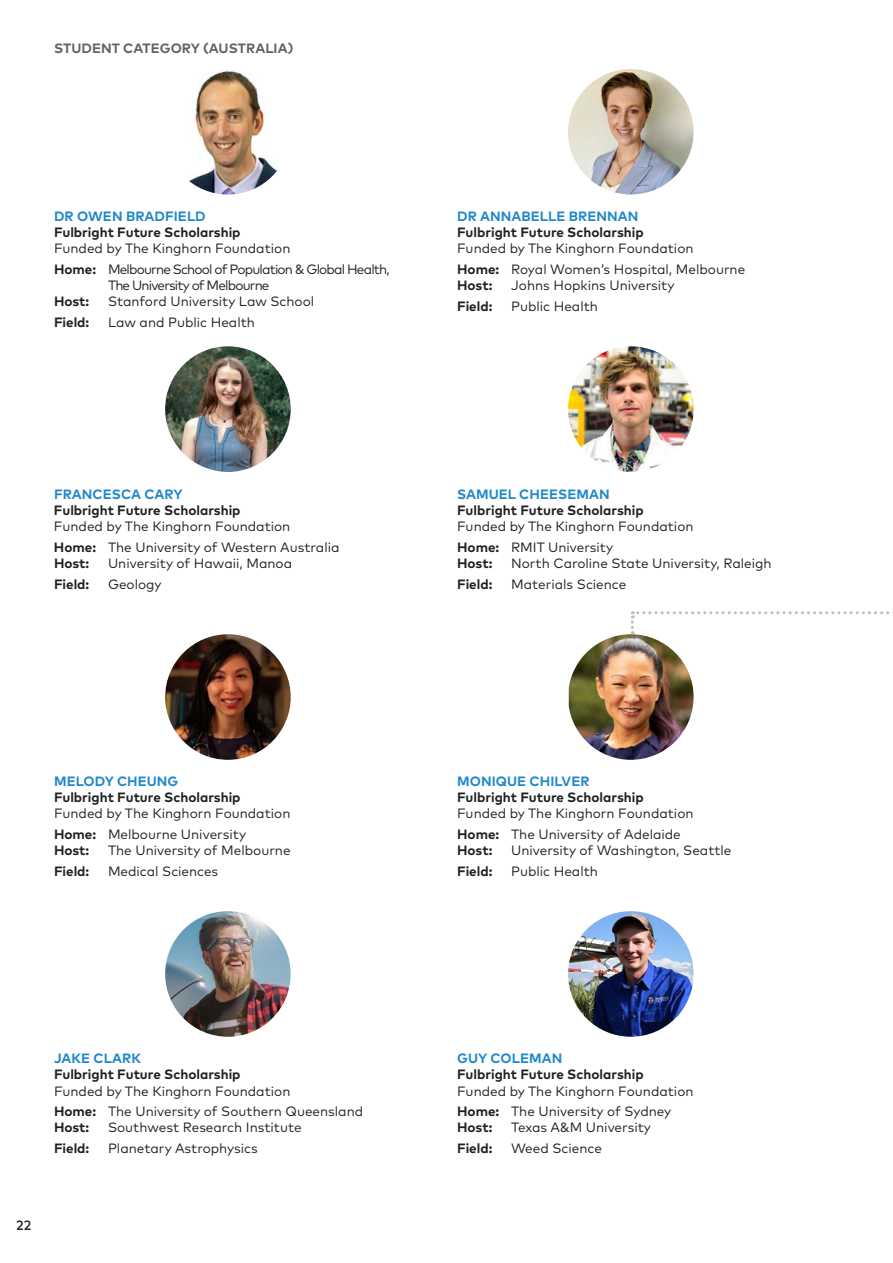
<style>
.page{position:relative;width:893px;height:1263px;background:#fff}
.page>*{position:absolute;margin:0;border:0;box-sizing:border-box;transform-origin:0 0}
.t1{font:13.5px/16.2px "Mark Pro";color:#231f20}
.t2{font:13.5px "Mark Pro";letter-spacing:-.06em;color:#231f20}
.t3{font:700 13.5px "Mark Pro";color:#231f20}
.Heading{font:700 13.5px "Mark Pro";letter-spacing:.005em;color:#5d6367}
.t4{font:500 13.5px "Mark Pro";color:#231f20}
.s1{font-weight:700;color:#2088c9}
.s2{font-weight:700}
</style>
<div class="page">
<img style="left:165px;top:69px;width:126px;height:126px;border-radius:63px">
<img style="left:568px;top:69px;width:126px;height:126px;border-radius:63px">
<img style="left:568px;top:346px;width:126px;height:126px;border-radius:63px">
<img style="left:165px;top:346px;width:126px;height:126px;border-radius:63px">
<img style="left:165px;top:634px;width:126px;height:126px;border-radius:63px">
<img style="left:569px;top:634px;width:125px;height:126px">
<img style="left:165px;top:911px;width:126px;height:126px;border-radius:63px">
<img style="left:568px;top:911px;width:126px;height:126px;border-radius:63px">
<svg style="left:631px;top:611px;width:262px;height:23px"></svg>
<p class="Heading" style="left:54px;top:38px;width:241px">STUDENT CATEGORY (AUSTRALIA)</p>
<p class="t1" style="left:54px;top:207px;width:238px"><span class="s1">DR OWEN BRADFIELD<br></span><span class="s2">Fulbright Future Scholarship<br></span>Funded by The Kinghorn Foundation</p>
<p class="t2" style="left:54px;top:259px;width:337px"><span class="s2">Home:</span> Melbourne School of Population &amp; Global Health,</p>
<p class="t2" style="left:108px;top:275px;width:163px">The University of Melbourne</p>
<p class="t3" style="left:54px;top:291px;width:37px">Host:</p>
<p class="t1" style="left:108px;top:292px;width:208px">Stanford University Law School</p>
<p class="t3" style="left:54px;top:312px;width:37px">Field:</p>
<p class="t1" style="left:108px;top:313px;width:148px">Law and Public Health</p>
<p class="t1" style="left:457px;top:207px;width:238px"><span class="s1">DR ANNABELLE BRENNAN<br></span><span class="s2">Fulbright Future Scholarship<br></span>Funded by The Kinghorn Foundation</p>
<p class="t1" style="left:457px;top:260px;width:290px"><span class="s2">Home:</span> Royal Women’s Hospital, Melbourne<br><span class="s2">Host:</span></p>
<p class="t1" style="left:511px;top:276px;width:165px">Johns Hopkins University</p>
<p class="t3" style="left:457px;top:296px;width:37px">Field:</p>
<p class="t1" style="left:511px;top:297px;width:88px">Public Health</p>
<p class="t1" style="left:54px;top:485px;width:238px"><span class="s1">FRANCESCA CARY<br></span><span class="s2">Fulbright Future Scholarship<br></span>Funded by The Kinghorn Foundation</p>
<p class="t1" style="left:54px;top:538px;width:287px"><span class="s2">Home:</span> The University of Western Australia<br><span class="s2">Host:</span></p>
<p class="t1" style="left:108px;top:554px;width:186px">University of Hawaii, Manoa</p>
<p class="t1" style="left:457px;top:485px;width:238px"><span class="s1">SAMUEL CHEESEMAN<br></span><span class="s2">Fulbright Future Scholarship<br></span>Funded by The Kinghorn Foundation</p>
<p class="t1" style="left:457px;top:538px;width:158px"><span class="s2">Home:</span> RMIT University<br><span class="s2">Host:</span></p>
<p class="t1" style="left:511px;top:554px;width:262px">North Caroline State University, Raleigh</p>
<p class="t3" style="left:54px;top:574px;width:37px">Field:</p>
<p class="t1" style="left:108px;top:575px;width:55px">Geology</p>
<p class="t3" style="left:457px;top:574px;width:37px">Field:</p>
<p class="t1" style="left:511px;top:575px;width:117px">Materials Science</p>
<p class="t1" style="left:54px;top:772px;width:238px"><span class="s1">MELODY CHEUNG<br></span><span class="s2">Fulbright Future Scholarship<br></span>Funded by The Kinghorn Foundation</p>
<p class="t1" style="left:54px;top:825px;width:194px"><span class="s2">Home:</span> Melbourne University<br><span class="s2">Host:</span></p>
<p class="t1" style="left:108px;top:841px;width:184px">The University of Melbourne</p>
<p class="t3" style="left:54px;top:861px;width:37px">Field:</p>
<p class="t1" style="left:108px;top:862px;width:112px">Medical Sciences</p>
<p class="t1" style="left:54px;top:1049px;width:238px"><span class="s1">JAKE CLARK<br></span><span class="s2">Fulbright Future Scholarship<br></span>Funded by The Kinghorn Foundation</p>
<p class="t1" style="left:54px;top:1102px;width:311px"><span class="s2">Home:</span> The University of Southern Queensland<br><span class="s2">Host:</span></p>
<p class="t1" style="left:108px;top:1118px;width:195px">Southwest Research Institute</p>
<p class="t3" style="left:54px;top:1138px;width:37px">Field:</p>
<p class="t1" style="left:108px;top:1139px;width:151px">Planetary Astrophysics</p>
<p class="t4" style="left:16px;top:1215px;width:17px">22</p>
<p class="t1" style="left:457px;top:772px;width:238px"><span class="s1">MONIQUE CHILVER<br></span><span class="s2">Fulbright Future Scholarship<br></span>Funded by The Kinghorn Foundation</p>
<p class="t1" style="left:457px;top:825px;width:225px"><span class="s2">Home:</span> The University of Adelaide<br><span class="s2">Host:</span></p>
<p class="t1" style="left:511px;top:841px;width:222px">University of Washington, Seattle</p>
<p class="t3" style="left:457px;top:861px;width:37px">Field:</p>
<p class="t1" style="left:511px;top:862px;width:88px">Public Health</p>
<p class="t1" style="left:457px;top:1049px;width:238px"><span class="s1">GUY COLEMAN<br></span><span class="s2">Fulbright Future Scholarship<br></span>Funded by The Kinghorn Foundation</p>
<p class="t1" style="left:457px;top:1102px;width:216px"><span class="s2">Home:</span> The University of Sydney<br><span class="s2">Host:</span></p>
<p class="t1" style="left:511px;top:1118px;width:141px">Texas A&amp;M University</p>
<p class="t3" style="left:457px;top:1138px;width:37px">Field:</p>
<p class="t1" style="left:511px;top:1139px;width:92px">Weed Science</p>
</div>
